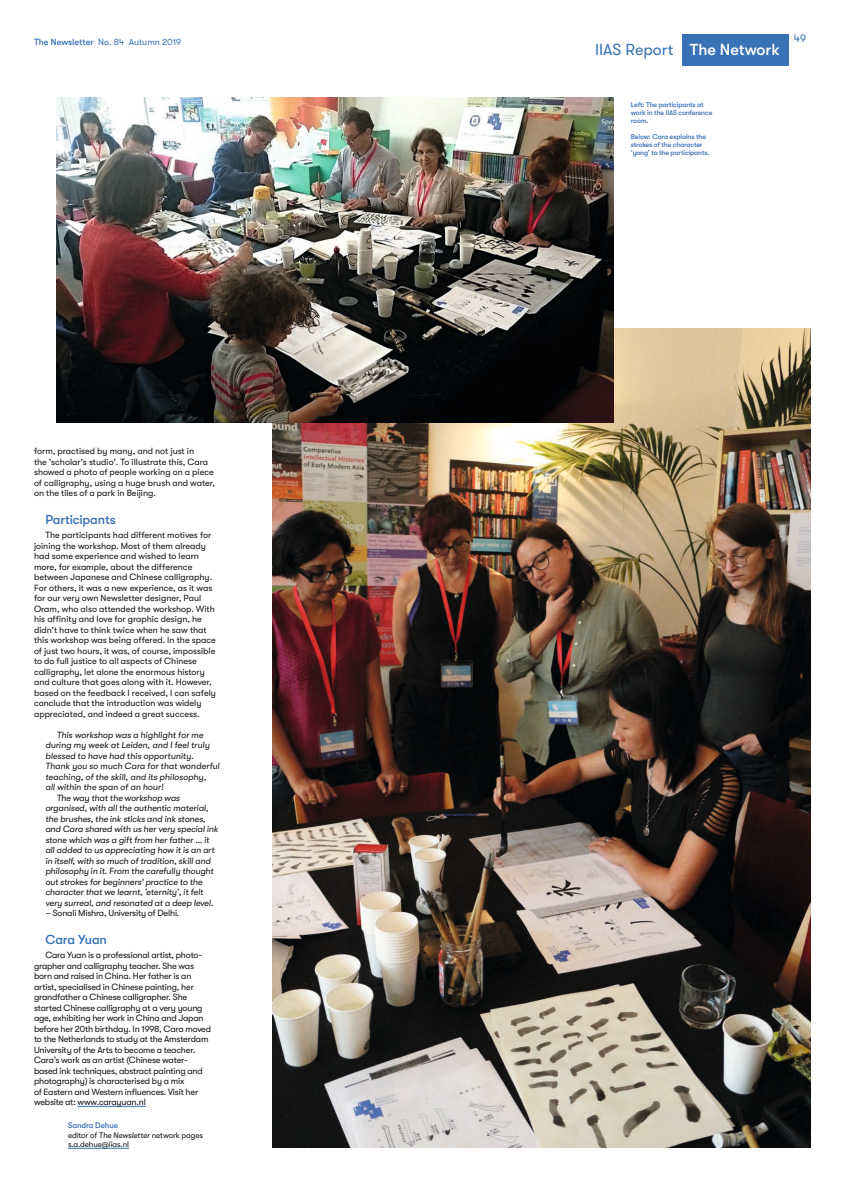
<style>
.page{position:relative;width:845px;height:1185px;background:#fff}
.page>*{position:absolute;margin:0;border:0;box-sizing:border-box;transform-origin:0 0}
.t1{font:500 16px "GT Walsheim Pro";color:#fff}
.t2{font:16px "GT Walsheim Pro";color:#3872b7}
.t3{font:500 13px "GT Walsheim Pro";letter-spacing:-.01em;color:#3872b7}
.t4{font:11px "GT Walsheim Pro";color:#3872b7}
.t5{font:9px/10.5px "GT Walsheim Pro";letter-spacing:-.005em;color:#131413}
.t6{font:italic 9px "GT Walsheim Pro";letter-spacing:-.01em;color:#131413}
.t7{font:9px "GT Walsheim Pro";color:#3872b7}
.t8{font:8px/9.5px "GT Walsheim Pro";letter-spacing:-.01em;color:#131413}
.t9{font:500 7px/8px "GT Walsheim Pro";letter-spacing:-.02em;color:#3872b7}
.s1{font-weight:500}
.s2{font-style:italic}
.s3{font-weight:500;color:#3872b7}
</style>
<div class="page">
<img style="left:272px;top:328px;width:539px;height:819px">
<img style="left:57px;top:97px;width:557px;height:326px">
<div style="left:682px;top:34px;width:106px;height:32px;background:#3872b7"></div>
<hr style="left:78px;top:1106px;width:68px;height:1px;background:#3872b7">
<hr style="left:68px;top:1148px;width:61px;height:1px;background:#3872b7">
<p class="t7" style="left:34px;top:36px;width:149px"><span class="s1">The Newsletter</span> No. 84 Autumn 2019</p>
<p class="t5" style="left:34px;top:446px;width:183px">form, practised by many, and not just in<br>the 'scholar's studio'. To illustrate this, Cara showed a photo of people working on a piece of calligraphy, using a huge brush and water, on the tiles of a park in Beijing.</p>
<h2 class="t3" style="left:45px;top:512px;width:72px">Participants</h2>
<p class="t5" style="left:34px;top:530px;width:183px;text-indent:11px">The participants had different motives for joining the workshop. Most of them already had some experience and wished to learn more, for example, about the difference between Japanese and Chinese calligraphy.<br>For others, it was a new experience, as it was for our very own Newsletter designer, Paul Oram, who also attended the workshop. With his affinity and love for graphic design, he didn't have to think twice when he saw that this workshop was being offered. In the space of just two hours, it was, of course, impossible to do full justice to all aspects of Chinese calligraphy, let alone the enormous history and culture that goes along with it. However, based on the feedback I received, I can safely conclude that the introduction was widely appreciated, and indeed a great success.</p>
<p class="t6" style="left:57px;top:729px;width:148px">This workshop was a highlight for me</p>
<p class="t6" style="left:45px;top:740px;width:166px">during my week at Leiden, and I feel truly</p>
<p class="t6" style="left:45px;top:750px;width:150px">blessed to have had this opportunity.</p>
<p class="t6" style="left:45px;top:761px;width:176px">Thank you so much Cara for that wonderful</p>
<p class="t6" style="left:45px;top:771px;width:162px">teaching, of the skill, and its philosophy,</p>
<p class="t6" style="left:45px;top:782px;width:120px">all within the span of an hour!</p>
<p class="t6" style="left:57px;top:792px;width:125px">The way that the workshop was</p>
<p class="t6" style="left:45px;top:803px;width:165px">organised, with all the authentic material,</p>
<p class="t6" style="left:45px;top:813px;width:162px">the brushes, the ink sticks and ink stones,</p>
<p class="t6" style="left:45px;top:824px;width:175px">and Cara shared with us her very special ink</p>
<p class="t6" style="left:45px;top:835px;width:165px">stone which was a gift from her father … it</p>
<p class="t6" style="left:45px;top:845px;width:171px">all added to us appreciating how it is an art</p>
<p class="t6" style="left:45px;top:856px;width:167px">in itself, with so much of tradition, skill and</p>
<p class="t6" style="left:45px;top:866px;width:170px">philosophy in it. From the carefully thought</p>
<p class="t6" style="left:45px;top:877px;width:159px">out strokes for beginners' practice to the</p>
<p class="t6" style="left:45px;top:887px;width:159px">character that we learnt, ‘eternity’, it felt</p>
<p class="t6" style="left:45px;top:898px;width:170px">very surreal, and resonated at a deep level.</p>
<p class="t5" style="left:45px;top:908px;width:136px"><span class="s2">–</span> Sonali Mishra, University of Delhi.</p>
<h2 class="t3" style="left:45px;top:932px;width:63px">Cara Yuan</h2>
<p class="t5" style="left:34px;top:950px;width:179px;text-indent:11px">Cara Yuan is a professional artist, photo&shy;grapher and calligraphy teacher. She was born and raised in China. Her father is an artist, specialised in Chinese painting, her grandfather a Chinese calligrapher. She started Chinese calligraphy at a very young age, exhibiting her work in China and Japan before her 20th birthday. In 1998, Cara moved to the Netherlands to study at the Amsterdam University of the Arts to become a teacher.<br>Cara’s work as an artist (Chinese water&shy;based ink techniques, abstract painting and photography) is characterised by a mix<br>of Eastern and Western influences. Visit her website at: www.carayuan.nl</p>
<p class="t8" style="left:68px;top:1121px;width:137px"><span class="s3">Sandra Dehue<br></span>editor of <span class="s2">The Newsletter</span> network pages s.a.dehue@iias.nl</p>
<h1 class="t2" style="left:595px;top:40px;width:80px">IIAS Report</h1>
<h1 class="t1" style="left:690px;top:40px;width:91px">The Network</h1>
<p class="t4" style="left:794px;top:33px;width:14px">49</p>
<p class="t9" style="left:631px;top:101px;width:83px">Left: The participants at work in the IIAS conference room.</p>
<p class="t9" style="left:631px;top:133px;width:80px">Below: Cara explains the strokes of the character ‘yong’ to the participants.</p>
</div>
